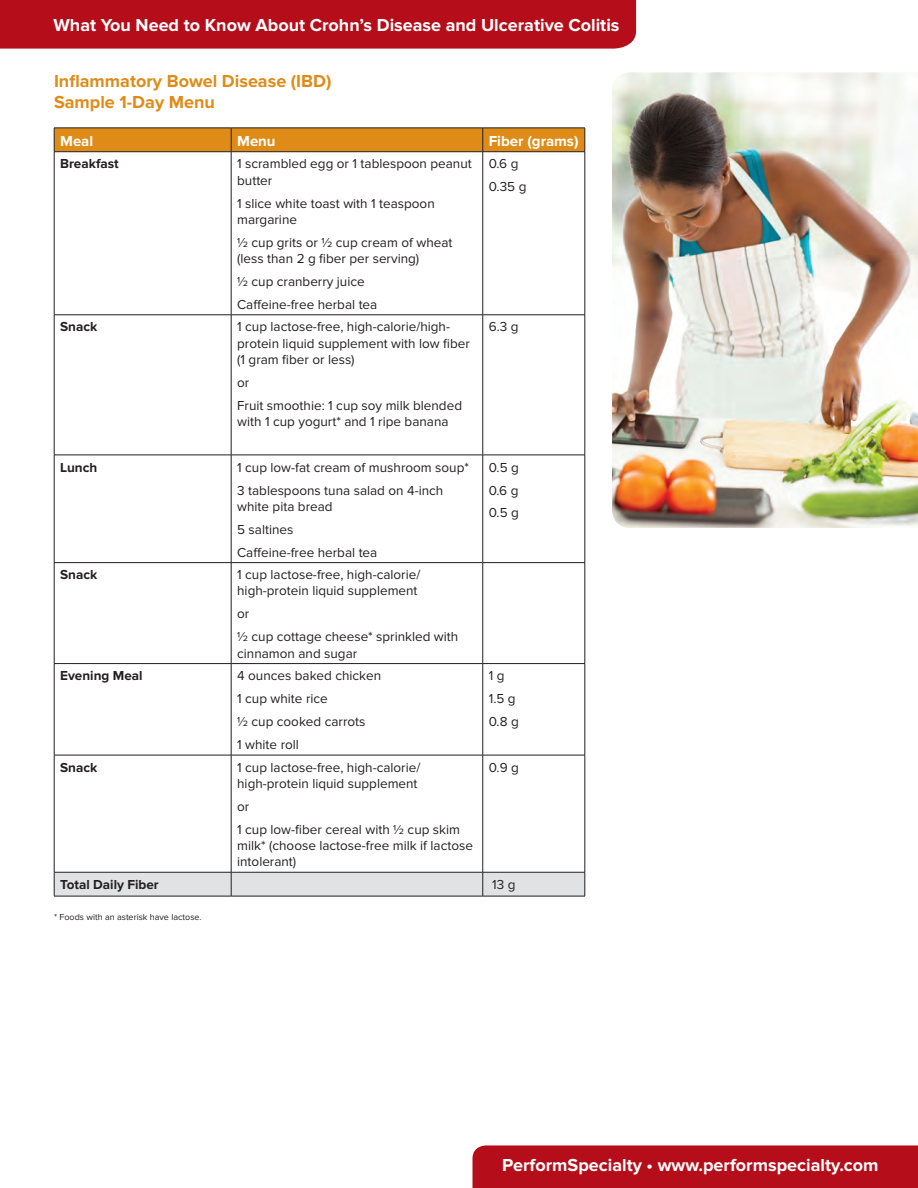
<style>
.page{position:relative;width:918px;height:1188px;background:#fff}
.page>*{position:absolute;margin:0;border:0;box-sizing:border-box;transform-origin:0 0}
.t1{font:700 18px "Proxima Nova";color:#fff}
.t2{font:700 18px/21.6px "Proxima Nova";color:#df8b17}
.t3{font:700 15px "Proxima Nova";color:#fff}
.t4{font:13.5px/23px "Proxima Nova";color:#231f20}
.t5{font:700 13.5px "Proxima Nova";color:#231f20}
.t6{font:9px "Proxima Nova";color:#231f20}
</style>
<div class="page">
<div style="left:54px;top:128px;width:532px;height:24px;background:#df8b17"></div>
<hr style="left:54px;top:151px;width:177px;height:1px;background:#231f20">
<hr style="left:54px;top:152px;width:1px;height:163px;background:#231f20">
<hr style="left:231px;top:151px;width:252px;height:1px;background:#231f20">
<hr style="left:231px;top:152px;width:1px;height:163px;background:#231f20">
<hr style="left:483px;top:151px;width:102px;height:1px;background:#231f20">
<hr style="left:483px;top:152px;width:1px;height:163px;background:#231f20">
<hr style="left:585px;top:152px;width:1px;height:163px;background:#231f20">
<hr style="left:54px;top:315px;width:177px;height:1px;background:#231f20">
<hr style="left:54px;top:315px;width:1px;height:140px;background:#231f20">
<hr style="left:231px;top:315px;width:252px;height:1px;background:#231f20">
<hr style="left:231px;top:315px;width:1px;height:140px;background:#231f20">
<hr style="left:483px;top:315px;width:102px;height:1px;background:#231f20">
<hr style="left:483px;top:315px;width:1px;height:140px;background:#231f20">
<hr style="left:585px;top:315px;width:1px;height:140px;background:#231f20">
<hr style="left:54px;top:455px;width:177px;height:1px;background:#231f20">
<hr style="left:54px;top:455px;width:1px;height:107px;background:#231f20">
<hr style="left:231px;top:455px;width:252px;height:1px;background:#231f20">
<hr style="left:231px;top:455px;width:1px;height:107px;background:#231f20">
<hr style="left:483px;top:455px;width:102px;height:1px;background:#231f20">
<hr style="left:483px;top:455px;width:1px;height:107px;background:#231f20">
<hr style="left:585px;top:455px;width:1px;height:107px;background:#231f20">
<hr style="left:54px;top:562px;width:177px;height:1px;background:#231f20">
<hr style="left:54px;top:563px;width:1px;height:100px;background:#231f20">
<hr style="left:231px;top:562px;width:252px;height:1px;background:#231f20">
<hr style="left:231px;top:563px;width:1px;height:100px;background:#231f20">
<hr style="left:483px;top:562px;width:102px;height:1px;background:#231f20">
<hr style="left:483px;top:563px;width:1px;height:100px;background:#231f20">
<hr style="left:585px;top:563px;width:1px;height:100px;background:#231f20">
<hr style="left:54px;top:663px;width:177px;height:1px;background:#231f20">
<hr style="left:54px;top:664px;width:1px;height:91px;background:#231f20">
<hr style="left:231px;top:663px;width:252px;height:1px;background:#231f20">
<hr style="left:231px;top:664px;width:1px;height:91px;background:#231f20">
<hr style="left:483px;top:663px;width:102px;height:1px;background:#231f20">
<hr style="left:483px;top:664px;width:1px;height:91px;background:#231f20">
<hr style="left:585px;top:664px;width:1px;height:91px;background:#231f20">
<hr style="left:54px;top:755px;width:177px;height:1px;background:#231f20">
<hr style="left:54px;top:755px;width:1px;height:117px;background:#231f20">
<hr style="left:231px;top:755px;width:252px;height:1px;background:#231f20">
<hr style="left:231px;top:755px;width:1px;height:117px;background:#231f20">
<hr style="left:483px;top:755px;width:102px;height:1px;background:#231f20">
<hr style="left:483px;top:755px;width:1px;height:117px;background:#231f20">
<hr style="left:585px;top:755px;width:1px;height:117px;background:#231f20">
<svg style="left:54px;top:872px;width:532px;height:24px;background:#d6d7d9"></svg>
<hr style="left:54px;top:896px;width:177px;height:1px;background:#231f20">
<hr style="left:231px;top:896px;width:252px;height:1px;background:#231f20">
<hr style="left:483px;top:896px;width:102px;height:1px;background:#231f20">
<div style="left:472px;top:1145px;width:446px;height:43px;background:#b50e1a"></div>
<div style="left:0;top:0;width:636px;height:49px;background:#b50e1a"></div>
<img style="left:612px;top:72px;width:306px;height:456px">
<h1 class="t1" style="left:53px;top:15px;width:568px">What You Need to Know About Crohn’s Disease and Ulcerative Colitis</h1>
<h1 class="t2" style="left:54px;top:70px;width:279px">Inflammatory Bowel Disease (IBD)<br>Sample 1-Day Menu</h1>
<p class="t3" style="left:60px;top:132px;width:35px">Meal</p>
<p class="t3" style="left:237px;top:132px;width:40px">Menu</p>
<p class="t3" style="left:489px;top:132px;width:91px">Fiber (grams)</p>
<p class="t5" style="left:60px;top:156px;width:60px">Breakfast</p>
<p class="t4" style="left:237px;top:156px;width:236px;line-height:16.2px">1 scrambled egg or 1 tablespoon peanut butter</p>
<p class="t4" style="left:237px;top:195px;width:199px;line-height:16.2px">1 slice white toast with 1 teaspoon margarine</p>
<p class="t4" style="left:237px;top:234px;width:217px;line-height:16.2px">½ cup grits or ½ cup cream of wheat (less than 2 g fiber per serving)</p>
<p class="t4" style="left:237px;top:270px;width:142px">½ cup cranberry juice<br>Caffeine-free herbal tea</p>
<p class="t4" style="left:489px;top:153px;width:39px">0.6 g<br>0.35 g</p>
<p class="t5" style="left:60px;top:319px;width:39px">Snack</p>
<p class="t4" style="left:237px;top:319px;width:234px;line-height:16.2px">1 cup lactose-free, high-calorie/high&shy;protein liquid supplement with low fiber (1 gram fiber or less)</p>
<p class="t4" style="left:237px;top:371px;width:226px">or<br>Fruit smoothie: 1 cup soy milk blended</p>
<p class="t4" style="left:237px;top:410px;width:213px">with 1 cup yogurt* and 1 ripe banana</p>
<p class="t5" style="left:60px;top:459px;width:39px">Lunch</p>
<p class="t4" style="left:237px;top:456px;width:233px">1 cup low-fat cream of mushroom soup*<br>3 tablespoons tuna salad on 4-inch</p>
<p class="t4" style="left:237px;top:495px;width:142px">white pita bread<br>5 saltines<br>Caffeine-free herbal tea</p>
<p class="t4" style="left:489px;top:316px;width:31px">6.3 g</p>
<p class="t4" style="left:489px;top:456px;width:32px;text-align:justify">0.5 g 0.6 g 0.5 g</p>
<p class="t5" style="left:60px;top:567px;width:39px">Snack</p>
<p class="t4" style="left:237px;top:567px;width:185px;line-height:16.2px">1 cup lactose-free, high-calorie/ high-protein liquid supplement</p>
<p class="t4" style="left:237px;top:603px;width:223px">or<br>½ cup cottage cheese* sprinkled with</p>
<p class="t4" style="left:237px;top:642px;width:122px">cinnamon and sugar</p>
<p class="t5" style="left:60px;top:668px;width:84px">Evening Meal</p>
<p class="t4" style="left:237px;top:664px;width:146px">4 ounces baked chicken<br>1 cup white rice<br>½ cup cooked carrots<br>1 white roll</p>
<p class="t4" style="left:489px;top:664px;width:32px">1 g<br>1.5 g<br>0.8 g</p>
<p class="t5" style="left:60px;top:759px;width:39px">Snack</p>
<p class="t4" style="left:237px;top:759px;width:185px;line-height:16.2px">1 cup lactose-free, high-calorie/ high-protein liquid supplement</p>
<p class="t4" style="left:237px;top:795px;width:224px">or<br>1 cup low-fiber cereal with ½ cup skim</p>
<p class="t4" style="left:237px;top:838px;width:237px;line-height:16.2px">milk* (choose lactose-free milk if lactose intolerant)</p>
<p class="t4" style="left:489px;top:756px;width:32px">0.9 g</p>
<p class="t5" style="left:60px;top:877px;width:100px">Total Daily Fiber</p>
<p class="t4" style="left:492px;top:873px;width:25px">13 g</p>
<p class="t6" style="left:54px;top:912px;width:149px">* Foods with an asterisk have lactose.</p>
<h1 class="t1" style="left:502px;top:1154px;width:378px">PerformSpecialty • www.performspecialty.com</h1>
</div>
